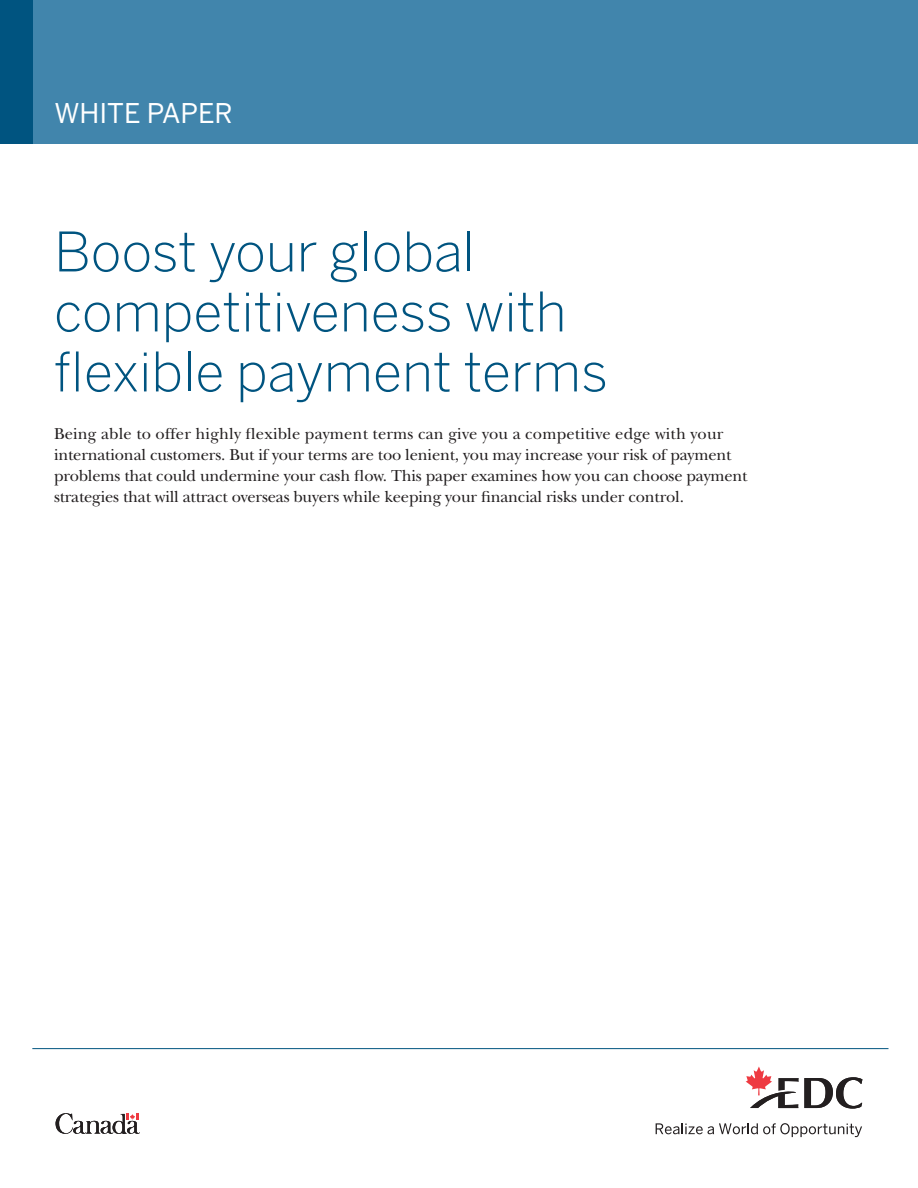
<style>
.page{position:relative;width:918px;height:1188px;background:#fff}
.page>*{position:absolute;margin:0;border:0;box-sizing:border-box;transform-origin:0 0}
._12on15_Bold_PMS302{font:300 54px/60px "Benton Sans";color:#005480}
.Title_17on20_FrontC{font:27px "Benton Sans";color:#fff}
.body_text_0p9_afte{font:16.5px/21px "New Baskerville";letter-spacing:-.01em;color:#231f20}
</style>
<div class="page">
<div style="left:0;top:0;width:918px;height:143px;background:#4185ac"></div>
<div style="left:0;top:0;width:32px;height:143px;background:#005480"></div>
<hr style="left:32px;top:1048px;width:857px;height:1px;background:#005480">
<svg style="left:746px;top:1066px;width:116px;height:43px"></svg>
<svg style="left:656px;top:1123px;width:206px;height:14px"></svg>
<svg style="left:56px;top:1113px;width:84px;height:21px"></svg>
<p class="Title_17on20_FrontC" style="left:54px;top:97px;width:180px">WHITE PAPER</p>
<p class="_12on15_Bold_PMS302" style="left:54px;top:222px;width:556px">Boost your global competitiveness with flexible payment terms</p>
<p class="body_text_0p9_afte" style="left:54px;top:424px;width:695px">Being able to offer highly flexible payment terms can give you a competitive edge with your international customers. But if your terms are too lenient, you may increase your risk of payment problems that could undermine your cash flow. This paper examines how you can choose payment strategies that will attract overseas buyers while keeping your financial risks under control.</p>
</div>
